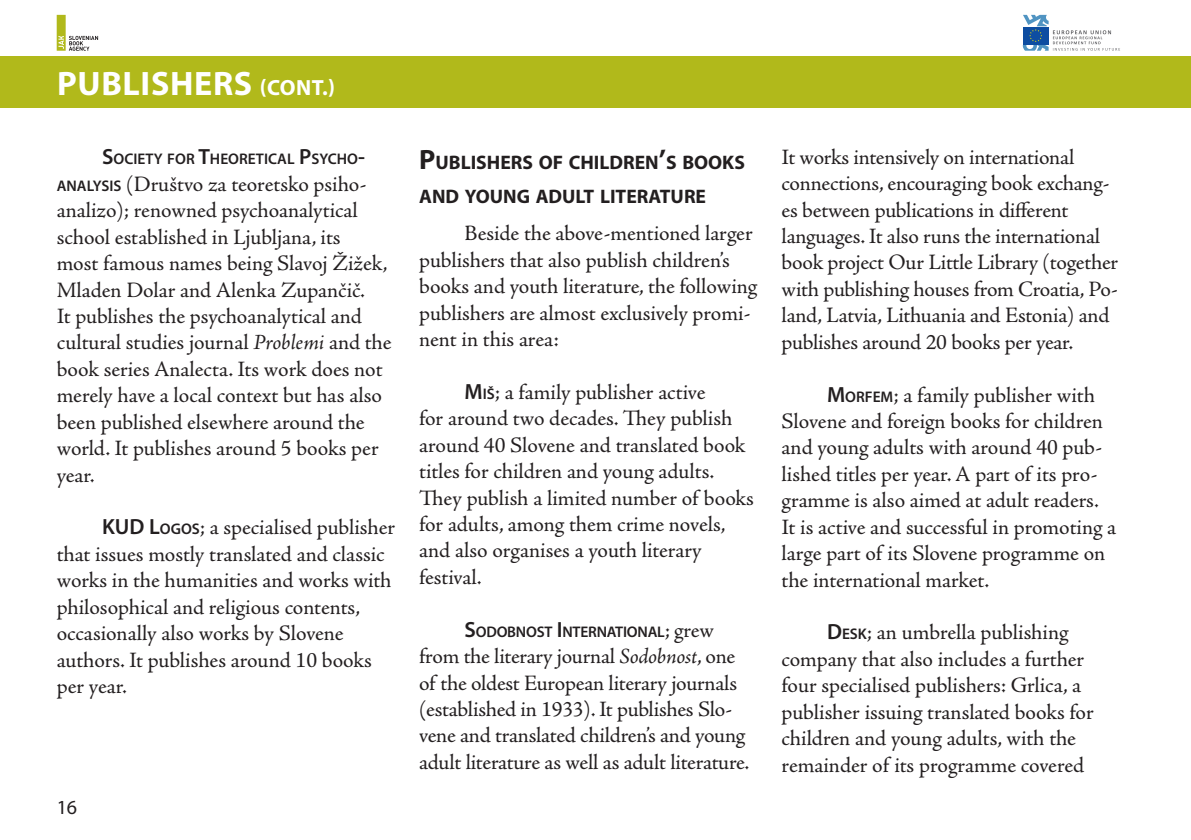
<style>
.page{position:relative;width:1191px;height:840px;background:#fff}
.page>*{position:absolute;margin:0;border:0;box-sizing:border-box;transform-origin:0 0}
.t1{font:700 34px "Myriad Pro";letter-spacing:.02em;color:#fff}
.t2{font:22px/26.4px "Adobe Jenson Pro";letter-spacing:-.005em;color:#231f20}
.t3{font:20px "Myriad Pro";color:#231f20}
.t4{font:700 19.6px/33.6px "Myriad Pro";color:#231f20}
.t5{font:600 15.4px "Myriad Pro";letter-spacing:-.015em;color:#231f20}
.s1{font-size:22px}
.s2{font-family:"Myriad Pro";font-weight:600;font-size:15.4px}
.s3{font-style:italic}
.s4{font-family:"Myriad Pro";font-weight:600}
.s5{font-size:28px}
.s6{font-family:"Adobe Jenson Pro";font-weight:400;font-size:22px}
</style>
<div class="page">
<div style="left:57px;top:15px;width:9px;height:36px;background:#b1b91b"></div>
<svg style="left:58px;top:36px;width:40px;height:15px"></svg>
<svg style="left:1022px;top:15px;width:98px;height:36px"></svg>
<div style="left:0;top:57px;width:1191px;height:51px;background:#b1b91b"></div>
<h1 class="t1" style="left:57px;top:61px;width:279px">PUBLISHERS <span class="s1">(CONT.)</span></h1>
<p class="t5" style="left:102px;top:149px;width:264px"><span class="s1">S</span>OCIETY FOR <span class="s1">T</span>HEORETICAL <span class="s1">P</span>SYCHO<span class="s1">-</span></p>
<p class="t2" style="left:57px;top:171px;width:336px"><span class="s2">ANALYSIS</span> (Društvo za teoretsko psiho&shy;analizo); renowned psychoanalytical school established in Ljubljana, its<br>most famous names being Slavoj Žižek, Mladen Dolar and Alenka Zupančič.<br>It publishes the psychoanalytical and cultural studies journal <span class="s3">Problemi</span> and the book series Analecta. Its work does not merely have a local context but has also been published elsewhere around the world. It publishes around 5 books per year.</p>
<p class="t2" style="left:57px;top:514px;width:340px;text-indent:45px"><span class="s4">KUD L</span><span class="s2">OGOS</span>; a specialised publisher that issues mostly translated and classic works in the humanities and works with philosophical and religious contents, occasionally also works by Slovene authors. It publishes around 10 books per year.</p>
<p class="t3" style="left:57px;top:794px;width:22px">16</p>
<p class="t4" style="left:419px;top:145px;width:327px"><span class="s5">P</span>UBLISHERS OF CHILDREN<span class="s5">’</span>S BOOKS<br>AND YOUNG ADULT LITERATURE</p>
<p class="t2" style="left:419px;top:220px;width:340px;text-indent:45px">Beside the above-mentioned larger publishers that also publish children’s books and youth literature, the following publishers are almost exclusively promi&shy;nent in this area:</p>
<p class="t2" style="left:419px;top:379px;width:336px;text-indent:45px"><span class="s4">M</span><span class="s2">IŠ</span>; a family publisher active<br>for around two decades. They publish around 40 Slovene and translated book titles for children and young adults.<br>They publish a limited number of books for adults, among them crime novels, and also organises a youth literary festival.</p>
<p class="t5" style="left:464px;top:621px;width:251px"><span class="s1">S</span>ODOBNOST <span class="s1">I</span> NTERNATIONAL<span class="s6">; grew</span></p>
<p class="t2" style="left:419px;top:643px;width:331px">from the literary journal <span class="s3">Sodobnost</span>, one of the oldest European literary journals (established in 1933). It publishes Slo&shy;vene and translated children’s and young adult literature as well as adult literature.</p>
<p class="t2" style="left:781px;top:144px;width:338px">It works intensively on international connections, encouraging book exchang&shy;es between publications in different languages. It also runs the international book project Our Little Library (together with publishing houses from Croatia, Po&shy;land, Latvia, Lithuania and Estonia) and publishes around 20 books per year.</p>
<p class="t2" style="left:781px;top:381px;width:336px;text-indent:45px"><span class="s4">M</span><span class="s2">ORFEM</span>; a family publisher with Slovene and foreign books for children and young adults with around 40 pub&shy;lished titles per year. A part of its pro&shy;gramme is also aimed at adult readers.<br>It is active and successful in promoting a large part of its Slovene programme on the international market.</p>
<p class="t2" style="left:781px;top:619px;width:313px;text-indent:45px"><span class="s4">D</span><span class="s2">ESK</span>; an umbrella publishing company that also includes a further four specialised publishers: Grlica, a publisher issuing translated books for children and young adults, with the remainder of its programme covered</p>
</div>
